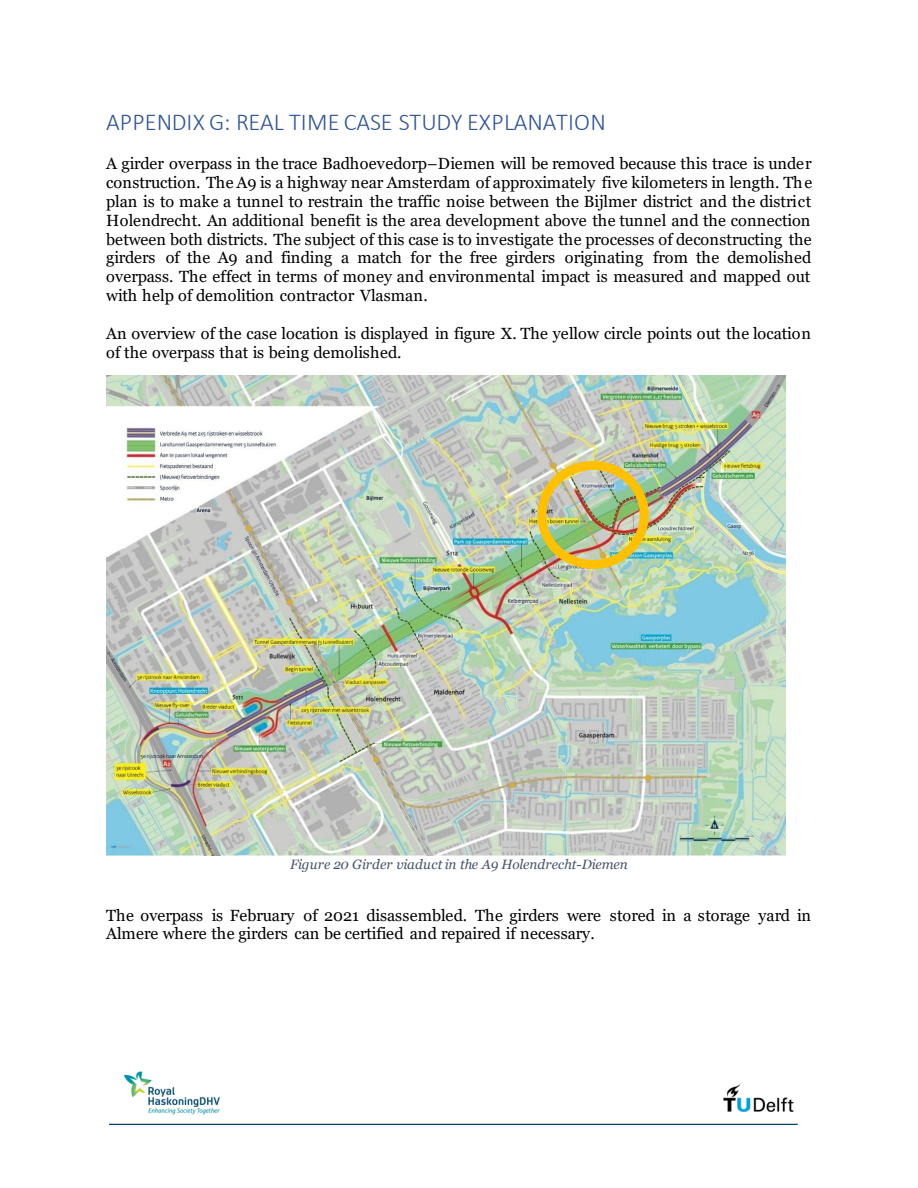
<style>
.page{position:relative;width:918px;height:1188px;background:#fff}
.page>*{position:absolute;margin:0;border:0;box-sizing:border-box;transform-origin:0 0}
.t1{font:300 24.3px "Calibri";letter-spacing:-.005em;color:#2f5496}
.t2{font:16.2px/18.8px "Georgia";letter-spacing:-.005em;color:#000}
.t3{font:italic 13.5px "Georgia";letter-spacing:-.005em;color:#44546a}
</style>
<div class="page">
<img style="left:109px;top:1071px;width:689px;height:54px">
<img style="left:106px;top:375px;width:680px;height:481px">
<div style="left:537px;top:461px;width:112px;height:108px;border:9px solid #ffc000;border-radius:50%"></div>
<h1 class="t1" style="left:106px;top:111px;width:501px">APPENDIX G: REAL TIME CASE STUDY EXPLANATION</h1>
<p class="t2" style="left:106px;top:154px;width:708px;text-align:justify">A girder overpass in the trace Badhoevedorp–Diemen will be removed because this trace is under construction. The A9 is a highway near Amsterdam of approximately five kilometers in length. The plan is to make a tunnel to restrain the traffic noise between the Bijlmer district and the district Holendrecht. An additional benefit is the area development above the tunnel and the connection between both districts. The subject of this case is to investigate the processes of deconstructing the girders of the A9 and finding a match for the free girders originating from the demolished overpass. The effect in terms of money and environmental impact is measured and mapped out with help of demolition contractor Vlasman.</p>
<p class="t2" style="left:106px;top:324px;width:706px">An overview of the case location is displayed in figure X. The yellow circle points out the location of the overpass that is being demolished.</p>
<p class="t3" style="left:290px;top:857px;width:339px">Figure 20 Girder viaduct in the A9 Holendrecht-Diemen</p>
<p class="t2" style="left:106px;top:905px;width:706px">The overpass is February of 2021 disassembled. The girders were stored in a storage yard in<br>Almere where the girders can be certified and repaired if necessary.</p>
</div>
